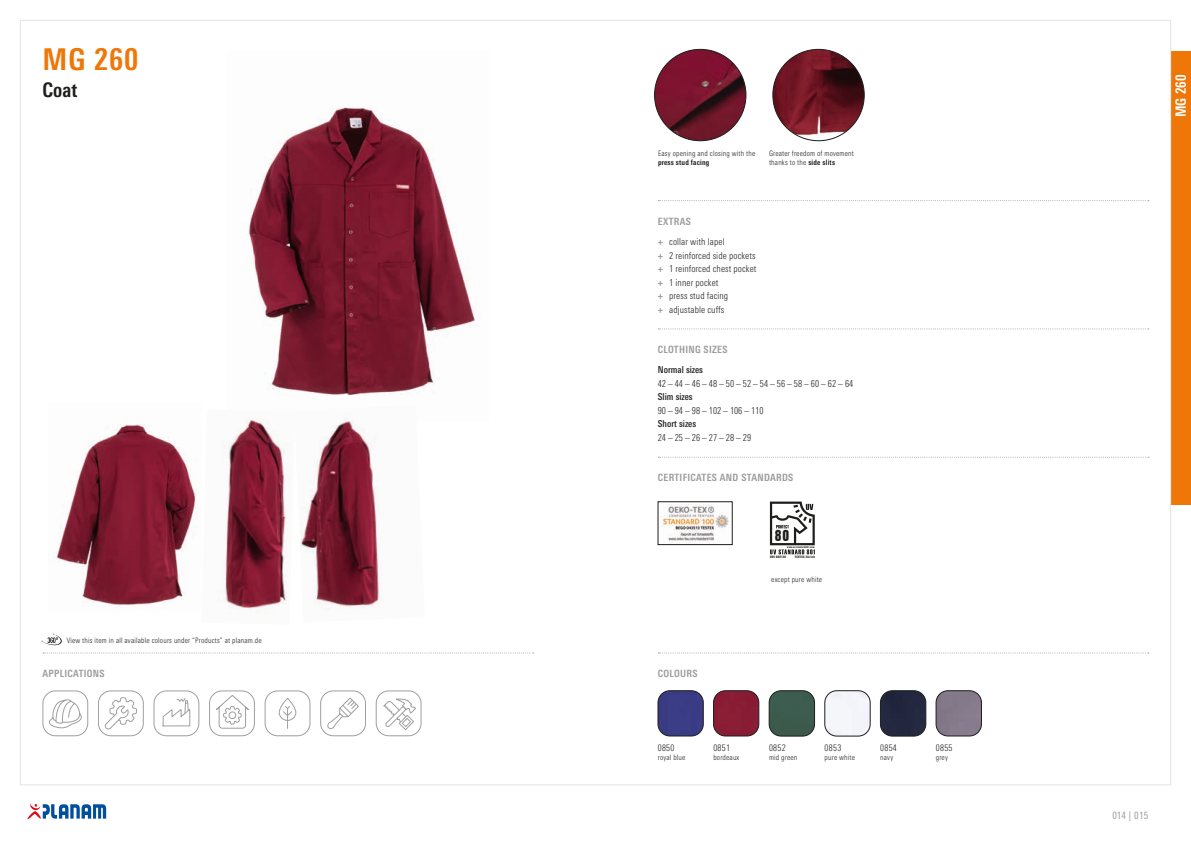
<style>
.page{position:relative;width:1191px;height:842px;background:#fff}
.page>*{position:absolute;margin:0;border:0;box-sizing:border-box;transform-origin:0 0}
.t1{font:700 condensed 30px "Univers Next Pro";color:#ee7708}
.t2{font:700 condensed 20px "Univers Next Pro";color:#1d1d1b}
.t3{font:700 condensed 14px "Univers Next Pro";color:#fff}
.t4{font:13.8px "Swiss 921 BT Regular A";color:#1d1d1b}
.t5{font:700 condensed 10px "Univers Next Pro";letter-spacing:.03em;color:#9d9d9d}
.t6{font:condensed 10px "Univers Next Pro";letter-spacing:.025em;color:#9d9d9d}
.t7{font:300 condensed 9.5px/13.5px "Univers Next Pro";letter-spacing:.01em;color:#1d1d1b}
.t8{font:500 condensed 9.5px "Univers Next Pro";color:#1d1d1b}
.t9{font:300 condensed 9px "Univers Next Pro";letter-spacing:.035em;color:#1d1d1b}
.t10{font:300 condensed 7.5px/9px "Univers Next Pro";letter-spacing:.025em;color:#1d1d1b}
.t11{font:700 condensed 7.5px "Univers Next Pro";letter-spacing:.025em;color:#1d1d1b}
.t12{font:2.9px "Swiss 921 BT Regular A";letter-spacing:.1em;color:#1d1d1b}
.t13{font:2.9px "Swiss 921 BT Regular A";letter-spacing:.07em;color:#1d1d1b}
.t14{font:2.2px "Swiss 921 BT Regular A";letter-spacing:.1em;color:#1d1d1b}
.s1{font-weight:700}
.s2{font-weight:700;color:#9d9d9d}
</style>
<div class="page">
<svg style="left:658px;top:200px;width:491px;height:1px"></svg>
<svg style="left:658px;top:328px;width:491px;height:1px"></svg>
<svg style="left:658px;top:457px;width:491px;height:1px"></svg>
<img style="left:662px;top:504px;width:67px;height:38px">
<div style="left:658px;top:502px;width:74px;height:43px;border:1px solid #1d1d1b"></div>
<svg style="left:42px;top:634px;width:20px;height:12px"></svg>
<svg style="left:658px;top:652px;width:491px;height:1px"></svg>
<svg style="left:43px;top:652px;width:490px;height:1px"></svg>
<svg style="left:49px;top:699px;width:39px;height:29px"></svg>
<div style="left:43px;top:691px;width:45px;height:45px;border:1px solid #9f9f9e;border-radius:13px"></div>
<div style="left:154px;top:691px;width:45px;height:45px;border:1px solid #9f9f9e;border-radius:13px"></div>
<svg style="left:163px;top:698px;width:27px;height:28px"></svg>
<div style="left:265px;top:691px;width:45px;height:45px;border:1px solid #9f9f9e;border-radius:13px"></div>
<div style="left:279px;top:698px;width:17px;height:23px;border:1px solid #9f9f9e;border-radius:8px"></div>
<svg style="left:283px;top:706px;width:9px;height:23px"></svg>
<div style="left:376px;top:691px;width:45px;height:45px;border:1px solid #9f9f9e;border-radius:13px"></div>
<svg style="left:383px;top:699px;width:33px;height:31px"></svg>
<div style="left:209px;top:691px;width:46px;height:45px;border:1px solid #9f9f9e;border-radius:13px"></div>
<svg style="left:216px;top:695px;width:33px;height:34px"></svg>
<div style="left:229px;top:712px;width:7px;height:7px;border:1px solid #9f9f9e;border-radius:50%"></div>
<div style="left:320px;top:691px;width:46px;height:45px;border:1px solid #9f9f9e;border-radius:13px"></div>
<svg style="left:327px;top:697px;width:32px;height:32px"></svg>
<div style="left:98px;top:691px;width:46px;height:45px;border:1px solid #9f9f9e;border-radius:13px"></div>
<svg style="left:104px;top:697px;width:33px;height:33px"></svg>
<svg style="left:770px;top:502px;width:45px;height:52px"></svg>
<img style="left:247px;top:107px;width:231px;height:289px">
<img style="left:218px;top:419px;width:69px;height:195px">
<img style="left:54px;top:424px;width:144px;height:182px">
<img style="left:300px;top:418px;width:79px;height:192px">
<img style="left:654px;top:49px;width:92px;height:92px;border-radius:46px">
<img style="left:658px;top:691px;width:45px;height:45px">
<div style="left:658px;top:691px;width:45px;height:45px;border:1px solid #1d1d1b;border-radius:12px"></div>
<img style="left:824px;top:691px;width:46px;height:45px">
<div style="left:824px;top:691px;width:46px;height:45px;border:1px solid #1d1d1b;border-radius:12px"></div>
<img style="left:936px;top:691px;width:45px;height:45px">
<div style="left:936px;top:691px;width:45px;height:45px;border:1px solid #1d1d1b;border-radius:12px"></div>
<div style="left:880px;top:691px;width:45px;height:45px;background:#23273f"></div>
<div style="left:880px;top:691px;width:46px;height:45px;border:1px solid #1d1d1b;border-radius:12px"></div>
<img style="left:769px;top:691px;width:45px;height:45px">
<div style="left:769px;top:691px;width:45px;height:45px;border:1px solid #1d1d1b;border-radius:12px"></div>
<img style="left:713px;top:691px;width:46px;height:45px">
<div style="left:713px;top:691px;width:46px;height:45px;border:1px solid #1d1d1b;border-radius:12px"></div>
<img style="left:773px;top:49px;width:91px;height:92px;border-radius:46px">
<div style="left:1171px;top:51px;width:20px;height:454px;background:#ee7708"></div>
<svg style="left:27px;top:804px;width:79px;height:15px"></svg>
<h1 class="t1" style="left:43px;top:41px;width:97px">MG 260</h1>
<h2 class="t2" style="left:43px;top:78px;width:36px">Coat</h2>
<p class="t10" style="left:658px;top:149px;width:99px">Easy opening and closing with the</p>
<p class="t11" style="left:658px;top:158px;width:53px">press stud facing</p>
<p class="t10" style="left:769px;top:149px;width:86px">Greater freedom of movement thanks to the <span class="s1">side slits</span></p>
<h3 class="t5" style="left:658px;top:215px;width:34px">EXTRAS</h3>
<p class="t7" style="left:658px;top:235px;width:100px"><span class="s2">+</span> collar with lapel<br><span class="s2">+</span> 2 reinforced side pockets <span class="s2">+</span> 1 reinforced chest pocket <span class="s2">+</span> 1 inner pocket<br><span class="s2">+</span> press stud facing<br><span class="s2">+</span> adjustable cuffs</p>
<h3 class="t5" style="left:658px;top:344px;width:71px">CLOTHING SIZES</h3>
<p class="t8" style="left:658px;top:364px;width:47px">Normal sizes</p>
<p class="t7" style="left:658px;top:377px;width:197px">42 – 44 – 46 – 48 – 50 – 52 – 54 – 56 – 58 – 60 – 62 – 64</p>
<p class="t8" style="left:658px;top:391px;width:36px">Slim sizes</p>
<p class="t7" style="left:658px;top:404px;width:107px">90 – 94 – 98 – 102 – 106 – 110</p>
<p class="t8" style="left:658px;top:418px;width:40px">Short sizes</p>
<p class="t7" style="left:658px;top:431px;width:95px">24 – 25 – 26 – 27 – 28 – 29</p>
<h3 class="t5" style="left:658px;top:472px;width:137px">CERTIFICATES AND STANDARDS</h3>
<h3 class="t4" style="left:775px;top:527px;width:16px">80</h3>
<p class="t14" style="left:787px;top:545px;width:29px">www.uvstandard801.com</p>
<p class="t13" style="left:770px;top:555px;width:17px">UVS 065120</p>
<p class="t12" style="left:795px;top:555px;width:21px">TESTEX Zürich</p>
<p class="t10" style="left:771px;top:575px;width:52px">except pure white</p>
<p class="t10" style="left:67px;top:636px;width:196px">View this item in all available colours under “Products” at planam.de</p>
<h3 class="t5" style="left:43px;top:668px;width:64px">APPLICATIONS</h3>
<h3 class="t5" style="left:658px;top:668px;width:41px">COLOURS</h3>
<p class="t9" style="left:658px;top:743px;width:18px">0850</p>
<p class="t10" style="left:658px;top:753px;width:29px">royal blue</p>
<p class="t9" style="left:713px;top:743px;width:18px">0851</p>
<p class="t10" style="left:713px;top:753px;width:28px">bordeaux</p>
<p class="t9" style="left:769px;top:743px;width:18px">0852</p>
<p class="t10" style="left:769px;top:753px;width:30px">mid green</p>
<p class="t9" style="left:824px;top:743px;width:18px">0853</p>
<p class="t10" style="left:824px;top:753px;width:32px">pure white</p>
<p class="t9" style="left:880px;top:743px;width:18px">0854</p>
<p class="t10" style="left:880px;top:753px;width:14px">navy</p>
<p class="t9" style="left:936px;top:743px;width:18px">0855</p>
<p class="t10" style="left:936px;top:753px;width:14px">grey</p>
<h3 class="t3" style="left:1172px;top:117px;width:44px;rotate:-90deg">MG 260</h3>
<h3 class="t6" style="left:1112px;top:809px;width:38px">014 | 015</h3>
</div>
